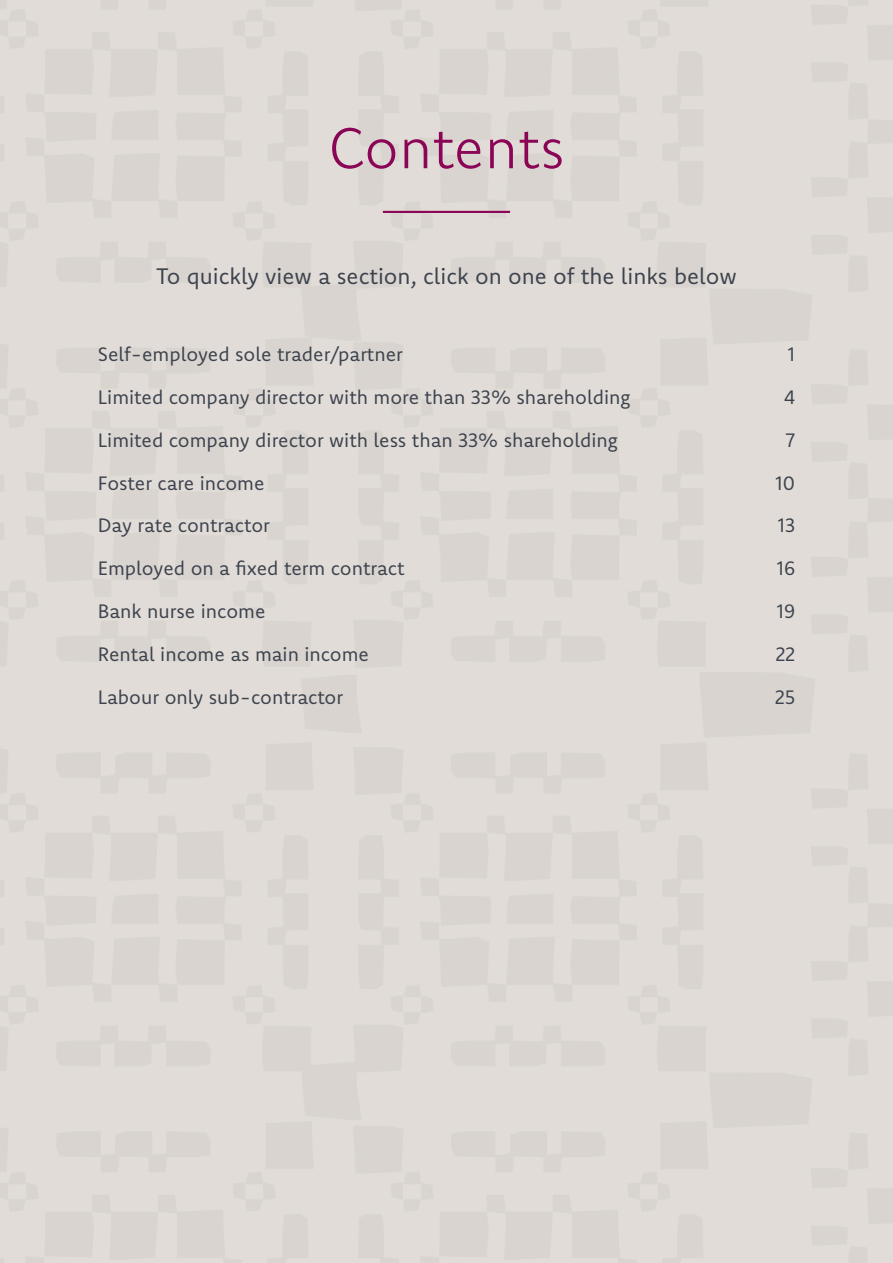
<style>
.page{position:relative;width:893px;height:1263px;background:#fff}
.page>*{position:absolute;margin:0;border:0;box-sizing:border-box;transform-origin:0 0}
.t1{font:300 57.75px "Komet";color:#8b0556}
.t2{font:22.5px "Komet";color:#3d434e}
.t3{font:19.5px "Komet";color:#3d434e}
</style>
<div class="page">
<hr style="left:383px;top:211px;width:127px;height:2px;background:#8b0556">
<h1 class="t1" style="left:328px;top:110px;width:238px">Contents</h1>
<p class="t2" style="left:156px;top:261px;width:582px">To quickly view a section, click on one of the links below</p>
<p class="t3" style="left:98px;top:342px;width:307px">Self-employed sole trader/partner</p>
<p class="t3" style="left:788px;top:342px;width:9px">1</p>
<p class="t3" style="left:98px;top:384px;width:534px">Limited company director with more than 33% shareholding</p>
<p class="t3" style="left:784px;top:384px;width:13px">4</p>
<p class="t3" style="left:98px;top:427px;width:521px">Limited company director with less than 33% shareholding</p>
<p class="t3" style="left:786px;top:427px;width:11px">7</p>
<p class="t3" style="left:98px;top:470px;width:168px">Foster care income</p>
<p class="t3" style="left:776px;top:470px;width:21px">10</p>
<p class="t3" style="left:98px;top:513px;width:174px">Day rate contractor</p>
<p class="t3" style="left:778px;top:513px;width:19px">13</p>
<p class="t3" style="left:98px;top:556px;width:308px">Employed on a fixed term contract</p>
<p class="t3" style="left:777px;top:556px;width:20px">16</p>
<p class="t3" style="left:98px;top:598px;width:169px">Bank nurse income</p>
<p class="t3" style="left:777px;top:598px;width:20px">19</p>
<p class="t3" style="left:98px;top:641px;width:273px">Rental income as main income</p>
<p class="t3" style="left:776px;top:641px;width:21px">22</p>
<p class="t3" style="left:98px;top:684px;width:247px">Labour only sub-contractor</p>
<p class="t3" style="left:775px;top:684px;width:21px">25</p>
</div>
